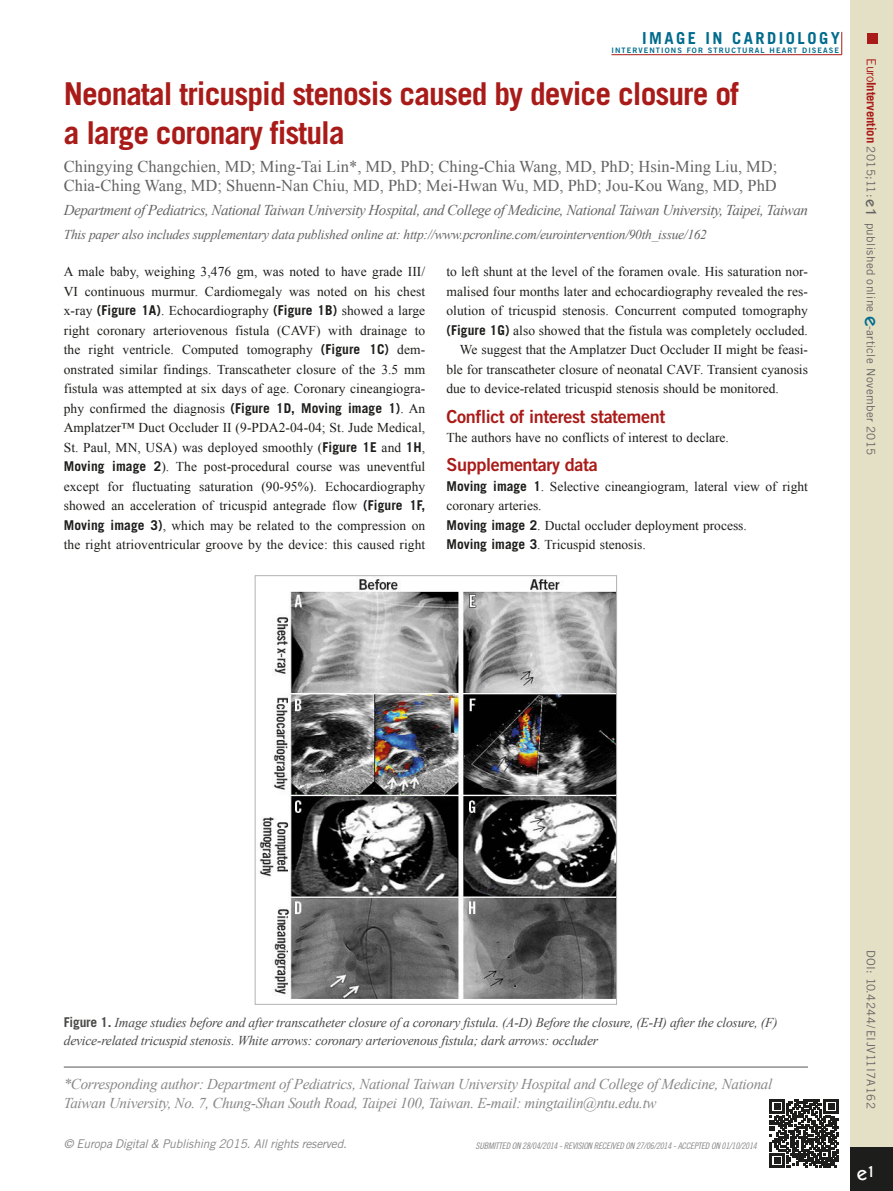
<style>
.page{position:relative;width:893px;height:1191px;background:#fff}
.page>*{position:absolute;margin:0;border:0;box-sizing:border-box;transform-origin:0 0}
.chapitre_titre{font:700 31.5px/39px "Trade Gothic LT Std";letter-spacing:-.03em;color:#a91b18}
.t1{font:500 19.5px "ITC Kabel Std";color:#fff}
.intertitre1{font:18px "Trade Gothic LT Std Bd 2";letter-spacing:-.02em;color:#a91b18}
.chapitre_auteurs{font:16.5px/19.5px "Times New Roman";color:#646363}
.chapitre_tetiere{font:700 16.5px "Trade Gothic LT Std";letter-spacing:.15em;color:#006b8d}
.corresponding_author{font:italic 15px/19.5px "Times New Roman";letter-spacing:-.02em;color:#878787}
.chapitre_address{font:italic 15px "Times New Roman";letter-spacing:-.03em;color:#646363}
.text_1er_paragraph{font:13.5px/19.5px "Times New Roman";color:#1d1d1b;text-align:justify}
.figure_legende{font:italic 13.5px/18px "Times New Roman";letter-spacing:-.015em;color:#4a4a49}
.text_paragraph{font:13.5px/19.5px "Times New Roman";color:#1d1d1b;text-align:justify}
.chapitre_address-2{font:italic 13.5px "Times New Roman";letter-spacing:-.02em;color:#646363}
.t2{font:italic 12px "Trade Gothic LT Std";letter-spacing:-.02em;color:#878787}
.t3{font:11.7px "Trade Gothic LT Std";letter-spacing:.03em;color:#646363}
.t4{font:9px "Trade Gothic LT Std Cn 18 Obl";letter-spacing:-.02em;color:#878787}
.t5{font:7.5px "Trade Gothic LT Std Bd 2";letter-spacing:.145em;color:#006b8d}
.s1{font-family:"Trade Gothic LT Std";font-weight:700}
.s2{font-size:12.75px;color:#a91b18}
.s3{font-weight:700;font-size:12.75px;color:#a91b18}
.s4{font-family:"ITC Kabel Std";font-weight:500;font-size:15px}
.s5{font-family:"ITC Kabel Std";font-weight:500;font-size:19.5px;color:#006b8d}
.s6{font-family:"Trade Gothic LT Std";font-weight:700;font-style:normal}
</style>
<div class="page">
<div style="left:850px;top:0;width:43px;height:1191px;background:#e4e0c5"></div>
<div style="left:850px;top:1147px;width:43px;height:44px;background:#1d1d1b"></div>
<div style="left:867px;top:34px;width:11px;height:10px;background:#a91b18"></div>
<hr style="left:611px;top:54px;width:231px;height:1px;background:#a91b18">
<svg style="left:841px;top:32px;width:1px;height:22px"></svg>
<hr style="left:64px;top:1066px;width:744px;height:1px;background:#575756">
<img style="left:259px;top:579px;width:356px;height:419px">
<div style="left:255px;top:575px;width:362px;height:429px;border:1px solid #b3b2b2"></div>
<svg style="left:770px;top:1099px;width:68px;height:68px"></svg>
<p class="chapitre_tetiere" style="left:642px;top:28px;width:199px">IMAGE IN CARDIOLOGY</p>
<p class="t5" style="left:611px;top:45px;width:229px">INTERVENTIONS FOR STRUCTURAL HEART DISEASE</p>
<p class="chapitre_titre" style="left:64px;top:73px;width:677px">Neonatal tricuspid stenosis caused by device closure of a large coronary fistula</p>
<p class="chapitre_auteurs" style="left:64px;top:156px;width:715px">Chingying Changchien, MD; Ming-Tai Lin*, MD, PhD; Ching-Chia Wang, MD, PhD; Hsin-Ming Liu, MD;<br>Chia-Ching Wang, MD; Shuenn-Nan Chiu, MD, PhD; Mei-Hwan Wu, MD, PhD; Jou-Kou Wang, MD, PhD</p>
<p class="chapitre_address" style="left:64px;top:200px;width:746px">Department of Pediatrics, National Taiwan University Hospital, and College of Medicine, National Taiwan University, Taipei, Taiwan</p>
<p class="chapitre_address-2" style="left:64px;top:225px;width:645px">This paper also includes supplementary data published online at: http://www.pcronline.com/eurointervention/90th_issue/162</p>
<p class="text_1er_paragraph" style="left:64px;top:262px;width:363px">A male baby, weighing 3,476 gm, was noted to have grade III/ VI continuous murmur. Cardiomegaly was noted on his chest x-ray <span class="s1">(Figure 1A)</span>. Echocardiography <span class="s1">(Figure 1B)</span> showed a large right coronary arteriovenous fistula (CAVF) with drainage to the right ventricle. Computed tomography <span class="s1">(Figure 1C)</span> dem&shy;onstrated similar findings. Transcatheter closure of the 3.5 mm fistula was attempted at six days of age. Coronary cineangiogra&shy;phy confirmed the diagnosis <span class="s1">(Figure 1D, Moving image 1)</span>. An Amplatzer™ Duct Occluder II (9-PDA2-04-04; St. Jude Medical, St. Paul, MN, USA) was deployed smoothly (<span class="s1">Figure 1E</span> and <span class="s1">1H</span>, <span class="s1">Moving image 2</span>). The post-procedural course was uneventful except for fluctuating saturation (90-95%). Echocardiography showed an acceleration of tricuspid antegrade flow <span class="s1">(Figure 1F, Moving image 3)</span>, which may be related to the compression on the right atrioventricular groove by the device: this caused right</p>
<p class="text_1er_paragraph" style="left:446px;top:262px;width:363px">to left shunt at the level of the foramen ovale. His saturation nor&shy;malised four months later and echocardiography revealed the res&shy;olution of tricuspid stenosis. Concurrent computed tomography <span class="s1">(Figure 1G)</span> also showed that the fistula was completely occluded.</p>
<p class="text_paragraph" style="left:446px;top:340px;width:363px;text-indent:14px">We suggest that the Amplatzer Duct Occluder II might be feasi&shy;ble for transcatheter closure of neonatal CAVF. Transient cyanosis due to device-related tricuspid stenosis should be monitored.</p>
<p class="intertitre1" style="left:446px;top:405px;width:220px">Conflict of interest statement</p>
<p class="text_1er_paragraph" style="left:446px;top:427px;width:284px">The authors have no conflicts of interest to declare.</p>
<p class="intertitre1" style="left:446px;top:454px;width:153px">Supplementary data</p>
<p class="text_1er_paragraph" style="left:446px;top:476px;width:363px"><span class="s1">Moving image 1</span>. Selective cineangiogram, lateral view of right coronary arteries.</p>
<p class="text_1er_paragraph" style="left:446px;top:515px;width:302px"><span class="s1">Moving image 2</span>. Ductal occluder deployment process.</p>
<p class="text_1er_paragraph" style="left:446px;top:535px;width:201px"><span class="s1">Moving image 3</span>. Tricuspid stenosis.</p>
<p class="t3" style="left:878px;top:58px;width:398px;rotate:90deg"><span class="s2">Euro</span><span class="s3">Intervention</span> 2015;11:<span class="s4">e1</span> published online <span class="s5">e</span>-article November 2015</p>
<p class="figure_legende" style="left:64px;top:1013px;width:715px"><span class="s6">Figure 1.</span> Image studies before and after transcatheter closure of a coronary fistula. (A-D) Before the closure, (E-H) after the closure, (F) device-related tricuspid stenosis. White arrows: coronary arteriovenous fistula; dark arrows: occluder</p>
<p class="corresponding_author" style="left:64px;top:1073px;width:710px">*Corresponding author: Department of Pediatrics, National Taiwan University Hospital and College of Medicine, National<br>Taiwan University, No. 7, Chung-Shan South Road, Taipei 100, Taiwan. E-mail: mingtailin@ntu.edu.tw</p>
<p class="t2" style="left:64px;top:1137px;width:285px">© Europa Digital &amp; Publishing 2015. All rights reserved.</p>
<p class="t4" style="left:476px;top:1140px;width:283px">SUBMITTED ON 28/04/2014 - REVISION RECEIVED ON 27/06/2014 - ACCEPTED ON 01/10/2014</p>
<p class="t3" style="left:878px;top:949px;width:161px;rotate:90deg">DOI: 10.4244/EIJV11I7A162</p>
<p class="t1" style="left:857px;top:1162px;width:19px">e<sup>1</sup></p>
</div>
